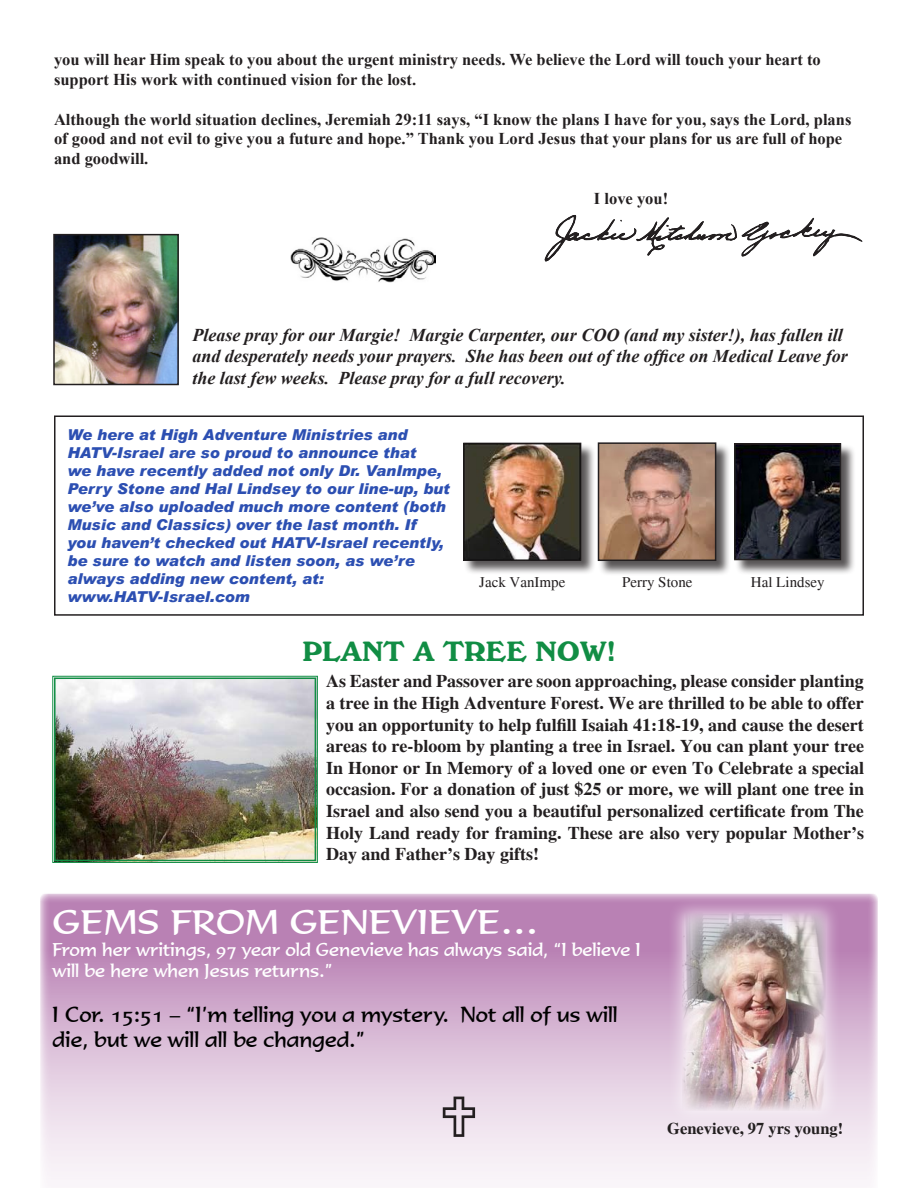
<style>
.page{position:relative;width:918px;height:1188px;background:#fff}
.page>*{position:absolute;margin:0;border:0;box-sizing:border-box;transform-origin:0 0}
.t1{font:33px "Formal 436 BT";color:#fff;scale:1.15 1}
.t2{font:27px "Windsor BT";color:#118d44}
.t3{font:21px/25.2px "Formal 436 BT";color:#000}
.t4{font:700 18px/21.6px "Times";color:#231f20;text-align:justify}
.t5{font:italic 700 18px/21.6px "Times New Roman";color:#231f20}
.t6{font:18px/21.6px "Formal 436 BT";color:#fff}
.t7{font:700 16.5px/19.8px "Times New Roman";color:#231f20}
.t8{font:700 16.5px "Times";color:#231f20}
.t9{font:italic 900 15px/18px "Arial";color:#2c4fb2}
.t10{font:15px "Times";color:#231f20}
</style>
<div class="page">
<svg style="left:544px;top:215px;width:319px;height:47px"></svg>
<svg style="left:40px;top:893px;width:838px;height:287px;background:#d9bbd6"></svg>
<div style="left:667px;top:897px;width:181px;height:235px;background:#fff;opacity:.75"></div>
<img style="left:682px;top:913px;width:144px;height:197px">
<div style="left:54px;top:415px;width:810px;height:201px;border:2px solid #231f20"></div>
<img style="left:52px;top:676px;width:266px;height:187px">
<div style="left:54px;top:678px;width:262px;height:183px;border:2px solid #118d44"></div>
<img style="left:56px;top:237px;width:120px;height:145px">
<div style="left:53px;top:234px;width:126px;height:151px;border:2px solid #231f20"></div>
<img style="left:291px;top:237px;width:145px;height:45px">
<div style="left:463px;top:443px;width:139px;height:139px;background:#231f20;opacity:.75"></div>
<img style="left:465px;top:445px;width:114px;height:114px">
<div style="left:463px;top:443px;width:118px;height:118px;border:1px solid #231f20"></div>
<div style="left:735px;top:444px;width:127px;height:137px;background:#231f20;opacity:.75"></div>
<img style="left:737px;top:446px;width:101px;height:111px">
<div style="left:734px;top:443px;width:107px;height:117px;border:2px solid #231f20"></div>
<div style="left:598px;top:443px;width:139px;height:139px;background:#231f20;opacity:.75"></div>
<img style="left:601px;top:445px;width:112px;height:113px">
<div style="left:598px;top:442px;width:118px;height:119px;border:2px solid #231f20"></div>
<svg style="left:443px;top:1096px;width:32px;height:41px"></svg>
<p class="t7" style="left:54px;top:49px;width:768px">you will hear Him speak to you about the urgent ministry needs. We believe the Lord will touch your heart to support His work with continued vision for the lost.</p>
<p class="t7" style="left:54px;top:109px;width:799px">Although the world situation declines, Jeremiah 29:11 says, “I know the plans I have for you, says the Lord, plans of good and not evil to give you a future and hope.” Thank you Lord Jesus that your plans for us are full of hope and goodwill.</p>
<p class="t7" style="left:594px;top:188px;width:76px">I love you!</p>
<p class="t5" style="left:192px;top:323px;width:657px">Please pray for our Margie! Margie Carpenter, our COO (and my sister!), has fallen ill and desperately needs your prayers. She has been out of the office on Medical Leave for the last few weeks. Please pray for a full recovery.</p>
<p class="t9" style="left:68px;top:425px;width:384px">We here at High Adventure Ministries and HATV-Israel are so proud to announce that<br>we have recently added not only Dr. VanImpe, Perry Stone and Hal Lindsey to our line-up, but we’ve also uploaded much more content (both Music and Classics) over the last month. If<br>you haven’t checked out HATV-Israel recently, be sure to watch and listen soon, as we’re always adding new content, at:</p>
<p class="t9" style="left:68px;top:587px;width:184px">www.HATV-Israel.com</p>
<p class="t10" style="left:479px;top:574px;width:88px">Jack VanImpe</p>
<p class="t10" style="left:622px;top:574px;width:72px">Perry Stone</p>
<p class="t10" style="left:751px;top:574px;width:75px">Hal Lindsey</p>
<p class="t2" style="left:303px;top:635px;width:314px">PLANT A TREE NOW!</p>
<p class="t4" style="left:326px;top:671px;width:539px">As Easter and Passover are soon approaching, please consider planting a tree in the High Adventure Forest. We are thrilled to be able to offer you an opportunity to help fulfill Isaiah 41:18-19, and cause the desert areas to re-bloom by planting a tree in Israel. You can plant your tree In Honor or In Memory of a loved one or even To Celebrate a special occasion. For a donation of just $25 or more, we will plant one tree in Israel and also send you a beautiful personalized certificate from The Holy Land ready for framing. These are also very popular Mother’s Day and Father’s Day gifts!</p>
<p class="t1" style="left:53px;top:902px;width:424px">GEMS FROM GENEVIEVE…</p>
<p class="t6" style="left:53px;top:938px;width:590px">From her writings, 97 year old Genevieve has always said, “I believe I will be here when Jesus returns.”</p>
<p class="t3" style="left:53px;top:1002px;width:567px">I Cor. 15:51 – “I’m telling you a mystery. Not all of us will die, but we will all be changed.”</p>
<p class="t8" style="left:667px;top:1119px;width:177px">Genevieve, 97 yrs young!</p>
</div>
